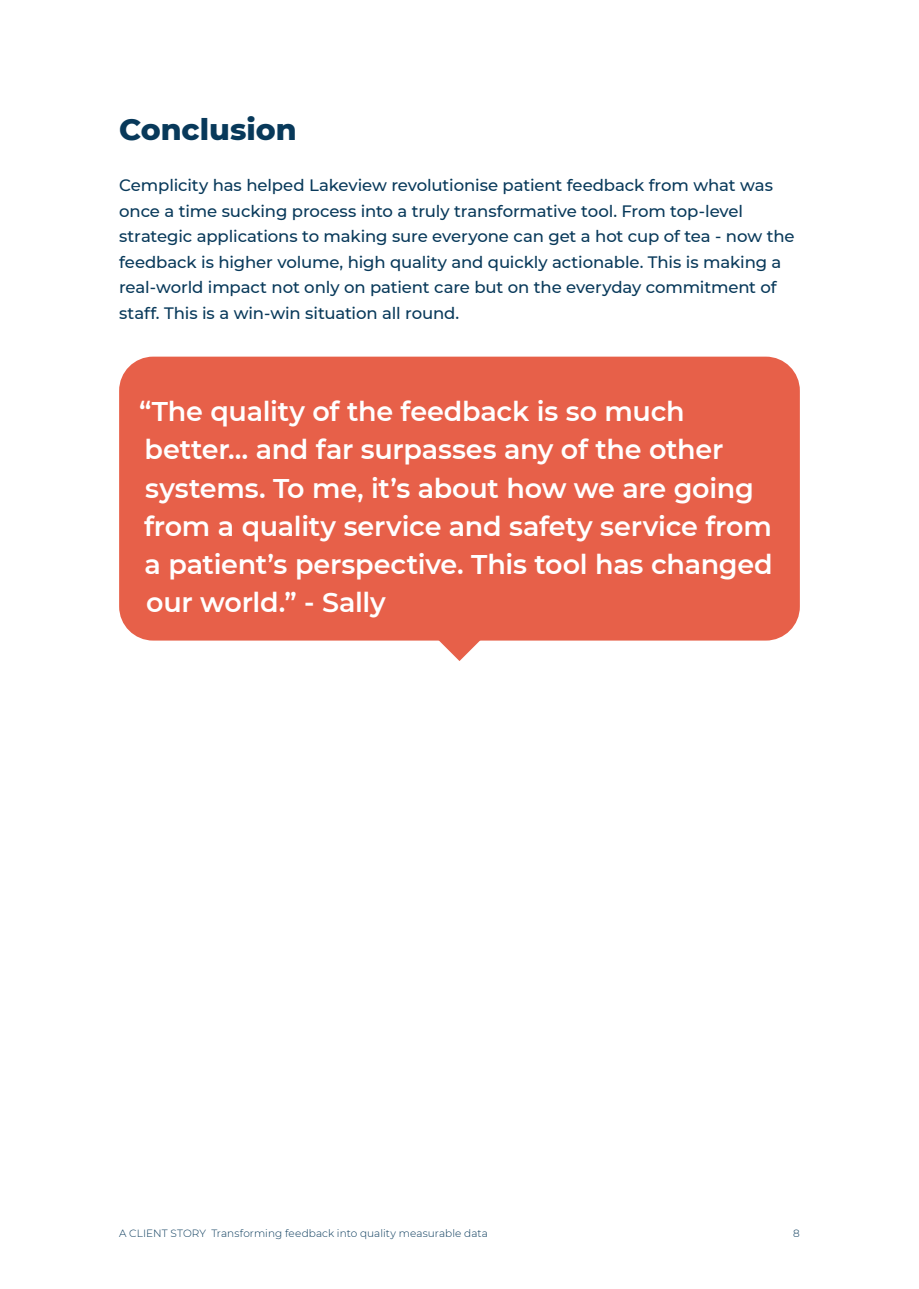
<style>
.page{position:relative;width:919px;height:1289px;background:#fff}
.page>*{position:absolute;margin:0;border:0;box-sizing:border-box;transform-origin:0 0}
.Subtitle{font:800 30px "Montserrat";color:#08395a}
.Body_quote{font:600 27px/38.2px "Montserrat";letter-spacing:-.01em;color:#fff}
.Body{font:500 16.5px/25.5px "Montserrat";letter-spacing:-.01em;color:#08395a}
.t1{font:300 10.5px "Montserrat";letter-spacing:.005em;color:#08395a}
</style>
<div class="page">
<svg style="left:438px;top:640px;width:42px;height:21px"></svg>
<div style="left:119px;top:356px;width:680px;height:284px;background:#e76049;border-radius:34px"></div>
<p class="Subtitle" style="left:119px;top:108px;width:179px">Conclusion</p>
<p class="Body" style="left:119px;top:172px;width:677px">Cemplicity has helped Lakeview revolutionise patient feedback from what was once a time sucking process into a truly transformative tool. From top-level strategic applications to making sure everyone can get a hot cup of tea - now the feedback is higher volume, high quality and quickly actionable. This is making a real-world impact not only on patient care but on the everyday commitment of staff. This is a win-win situation all round.</p>
<p class="Body_quote" style="left:139px;top:391px;width:635px">“The quality of the feedback is so much better… and far surpasses any of the other systems. To me, it’s about how we are going from a quality service and safety service from a patient’s perspective. This tool has changed our world.” - Sally</p>
<p class="t1" style="left:119px;top:1226px;width:370px">A CLIENT STORY Transforming feedback into quality measurable data</p>
<p class="t1" style="left:793px;top:1226px;width:8px">8</p>
</div>
